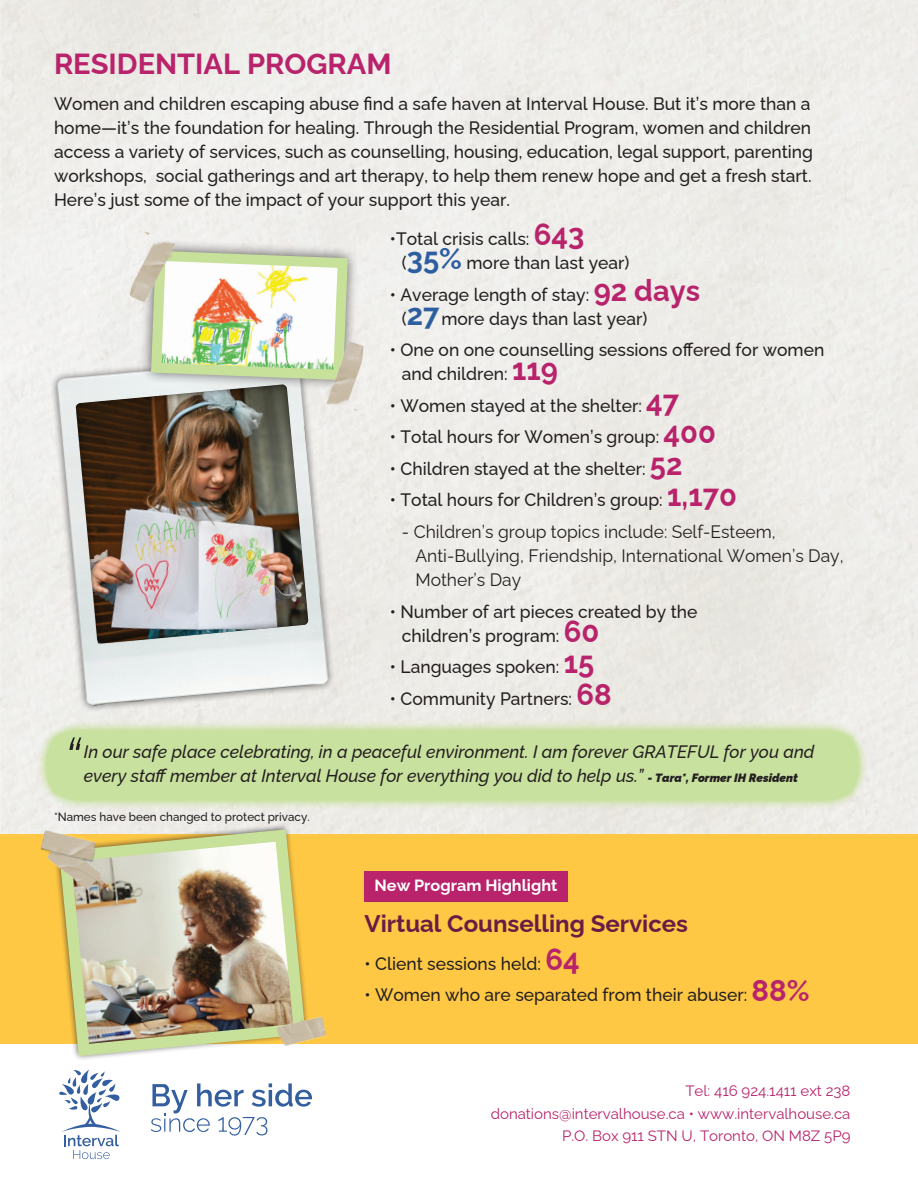
<style>
.page{position:relative;width:918px;height:1188px;background:#fff}
.page>*{position:absolute;margin:0;border:0;box-sizing:border-box;transform-origin:0 0}
.t1{font:italic 300 65.7px "Raleway";color:#231f20}
.t2{font:700 29.1px "Raleway";color:#b8236c}
.t3{font:700 24px "Raleway";color:#691d45}
.t4{font:500 18px/24px "Raleway";color:#231f20}
.t5{font:italic 500 18px "Raleway";color:#231f20}
.t6{font:18px/24px "Raleway";color:#231f20}
.t7{font:700 16.2px "Raleway";color:#fff}
.t8{font:15px/22.5px "Raleway";color:#b8236c;text-align:right}
.t9{font:500 12px "Raleway";color:#231f20}
.s1{font-weight:700;font-size:30px;color:#b8236c}
.s2{font-weight:700;font-size:30px;color:#2d5ea0}
.s3{font-weight:900;font-size:12px}
</style>
<div class="page">
<div style="left:0;top:834px;width:918px;height:210px;background:#fec844"></div>
<svg style="left:59px;top:1070px;width:61px;height:89px"></svg>
<svg style="left:151px;top:1083px;width:161px;height:53px"></svg>
<img style="left:41px;top:343px;width:306px;height:377px">
<img style="left:75px;top:382px;width:236px;height:263px">
<img style="left:53px;top:823px;width:259px;height:236px">
<img style="left:37px;top:826px;width:76px;height:72px">
<img style="left:258px;top:1001px;width:69px;height:58px">
<div style="left:364px;top:871px;width:204px;height:30px;background:#b8236c"></div>
<svg style="left:33px;top:717px;width:839px;height:96px;background:#d0e2ad"></svg>
<svg style="left:138px;top:238px;width:223px;height:155px"></svg>
<img style="left:129px;top:232px;width:51px;height:75px">
<img style="left:321px;top:339px;width:43px;height:71px">
<h2 class="t2" style="left:54px;top:41px;width:339px">RESIDENTIAL PROGRAM</h2>
<p class="t4" style="left:54px;top:90px;width:761px">Women and children escaping abuse find a safe haven at Interval House. But it’s more than a home—it’s the foundation for healing. Through the Residential Program, women and children access a variety of services, such as counselling, housing, education, legal support, parenting workshops, social gatherings and art therapy, to help them renew hope and get a fresh start.<br>Here’s just some of the impact of your support this year.</p>
<p class="t4" style="left:402px;top:225px;width:229px;text-indent:-12px">•Total crisis calls: <span class="s1">643 </span>(<span class="s2">35%</span> more than last year)</p>
<p class="t4" style="left:402px;top:280px;width:300px;text-indent:-12px">• Average length of stay: <span class="s1">92 days </span>(<span class="s2">27</span>more days than last year)</p>
<p class="t4" style="left:402px;top:336px;width:424px;text-indent:-12px">• One on one counselling sessions offered for women and children: <span class="s1">119</span></p>
<p class="t4" style="left:390px;top:391px;width:291px">• Women stayed at the shelter: <span class="s1">47</span></p>
<p class="t4" style="left:390px;top:423px;width:328px">• Total hours for Women’s group: <span class="s1">400</span></p>
<p class="t4" style="left:390px;top:454px;width:294px">• Children stayed at the shelter: <span class="s1">52</span></p>
<p class="t4" style="left:390px;top:486px;width:349px">• Total hours for Children’s group: <span class="s1">1,170</span></p>
<p class="t6" style="left:415px;top:518px;width:430px;text-indent:-13px">- Children’s group topics include: Self-Esteem,<br>Anti-Bullying, Friendship, International Women’s Day,<br>Mother’s Day</p>
<p class="t4" style="left:402px;top:597px;width:297px;text-indent:-12px">• Number of art pieces created by the children’s program: <span class="s1">60</span></p>
<p class="t4" style="left:390px;top:653px;width:206px">• Languages spoken: <span class="s1">15</span></p>
<p class="t4" style="left:390px;top:684px;width:223px">• Community Partners: <span class="s1">68</span></p>
<h1 class="t1" style="left:62px;top:710px;width:19px">“</h1>
<p class="t5" style="left:84px;top:737px;width:732px">In our safe place celebrating, in a peaceful environment. I am forever GRATEFUL for you and</p>
<p class="t5" style="left:84px;top:761px;width:716px">every staff member at Interval House for everything you did to help us.” <span class="s3">- Tara*, Former IH Resident</span></p>
<p class="t9" style="left:54px;top:807px;width:257px">*Names have been changed to protect privacy.</p>
<p class="t7" style="left:375px;top:872px;width:184px">New Program Highlight</p>
<h3 class="t3" style="left:364px;top:905px;width:325px">Virtual Counselling Services</h3>
<p class="t4" style="left:364px;top:950px;width:217px">• Client sessions held: <span class="s1">64</span></p>
<p class="t4" style="left:364px;top:981px;width:447px">• Women who are separated from their abuser: <span class="s1">88%</span></p>
<p class="t8" style="left:491px;top:1078px;width:361px">Tel: 416 924.1411 ext 238 donations@intervalhouse.ca • www.intervalhouse.ca<br>P.O. Box 911 STN U, Toronto, ON M8Z 5P9</p>
</div>
